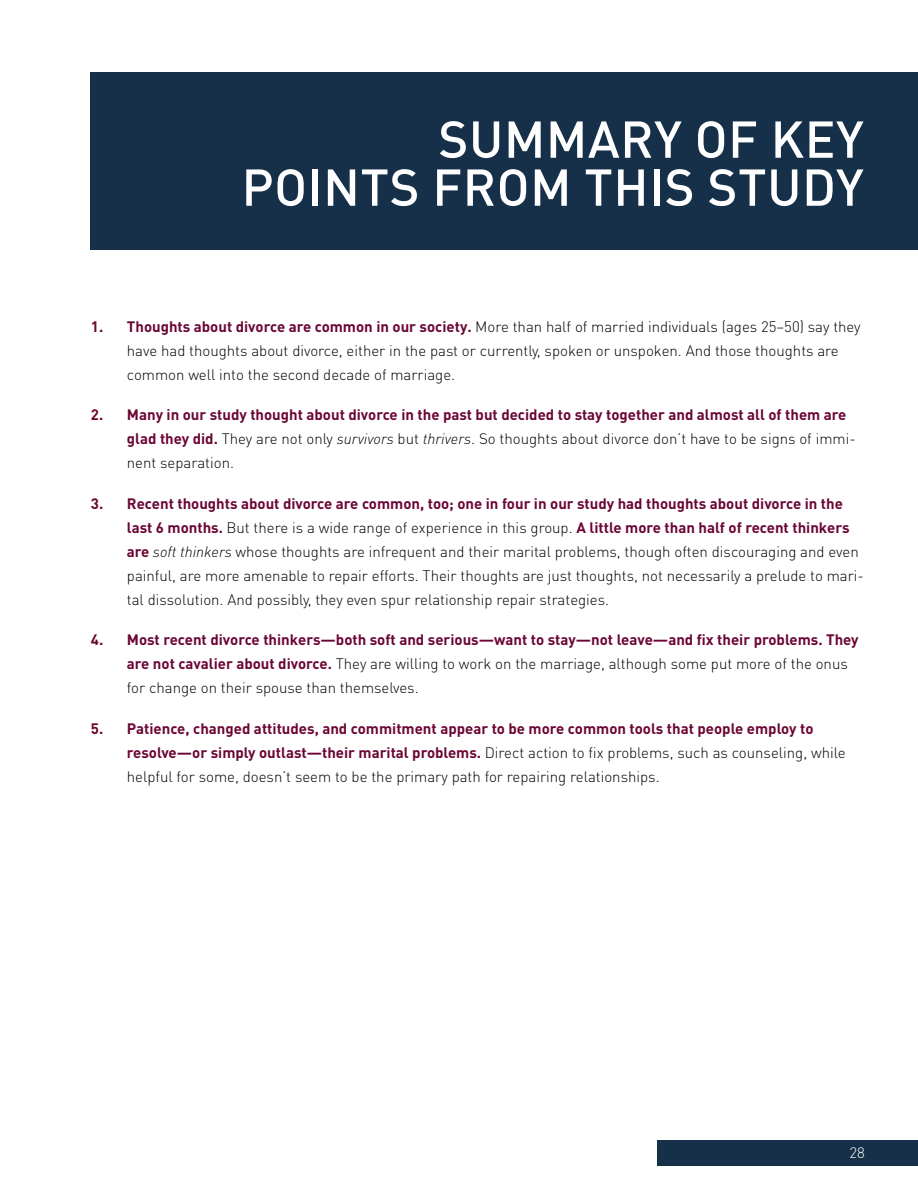
<style>
.page{position:relative;width:918px;height:1188px;background:#fff}
.page>*{position:absolute;margin:0;border:0;box-sizing:border-box;transform-origin:0 0}
.t1{font:500 51px "DIN Pro";letter-spacing:.01em;color:#fff}
.t2{font:300 15px/24px "DIN Pro";color:#000}
.t3{font:700 15px/24px "DIN Pro";color:#6b0634}
.t4{font:300 15px "DIN Pro";color:#fff}
.s1{font-weight:700;color:#6b0634}
.s2{font-weight:300;color:#000}
.s3{font-weight:300;font-style:italic;color:#000}
.s4{font-style:italic}
</style>
<div class="page">
<div style="left:90px;top:72px;width:828px;height:178px;background:#173049"></div>
<div style="left:657px;top:1140px;width:261px;height:25px;background:#173049"></div>
<p class="t1" style="left:438px;top:105px;width:427px">SUMMARY OF KEY</p>
<p class="t1" style="left:242px;top:153px;width:624px">POINTS FROM THIS STUDY</p>
<p class="t2" style="left:127px;top:314px;width:735px;text-indent:-36px"><span class="s1">1. Thoughts about divorce are common in our society.</span> More than half of married individuals (ages 25–50) say they have had thoughts about divorce, either in the past or currently, spoken or unspoken. And those thoughts are common well into the second decade of marriage.</p>
<p class="t3" style="left:127px;top:402px;width:730px;text-indent:-36px">2. Many in our study thought about divorce in the past but decided to stay together and almost all of them are glad they did. <span class="s2">They are not only</span> <span class="s3">survivors</span> <span class="s2">but</span> <span class="s3">thrivers</span><span class="s2">. So thoughts about divorce don’t have to be signs of immi&shy;nent separation.</span></p>
<p class="t2" style="left:127px;top:491px;width:739px;text-indent:-36px"><span class="s1">3. Recent thoughts about divorce are common, too; one in four in our study had thoughts about divorce in the last 6 months.</span> But there is a wide range of experience in this group. <span class="s1">A little more than half of recent thinkers are</span> <span class="s4">soft thinkers</span> whose thoughts are infrequent and their marital problems, though often discouraging and even painful, are more amenable to repair efforts. Their thoughts are just thoughts, not necessarily a prelude to mari&shy;tal dissolution. And possibly, they even spur relationship repair strategies.</p>
<p class="t3" style="left:127px;top:627px;width:733px;text-indent:-36px">4. Most recent divorce thinkers—both soft and serious—want to stay—not leave—and fix their problems. They are not cavalier about divorce. <span class="s2">They are willing to work on the marriage, although some put more of the onus for change on their spouse than themselves.</span></p>
<p class="t3" style="left:127px;top:716px;width:720px;text-indent:-36px">5. Patience, changed attitudes, and commitment appear to be more common tools that people employ to resolve—or simply outlast—their marital problems. <span class="s2">Direct action to fix problems, such as counseling, while helpful for some, doesn’t seem to be the primary path for repairing relationships.</span></p>
<p class="t4" style="left:850px;top:1141px;width:24px">2828</p>
</div>
